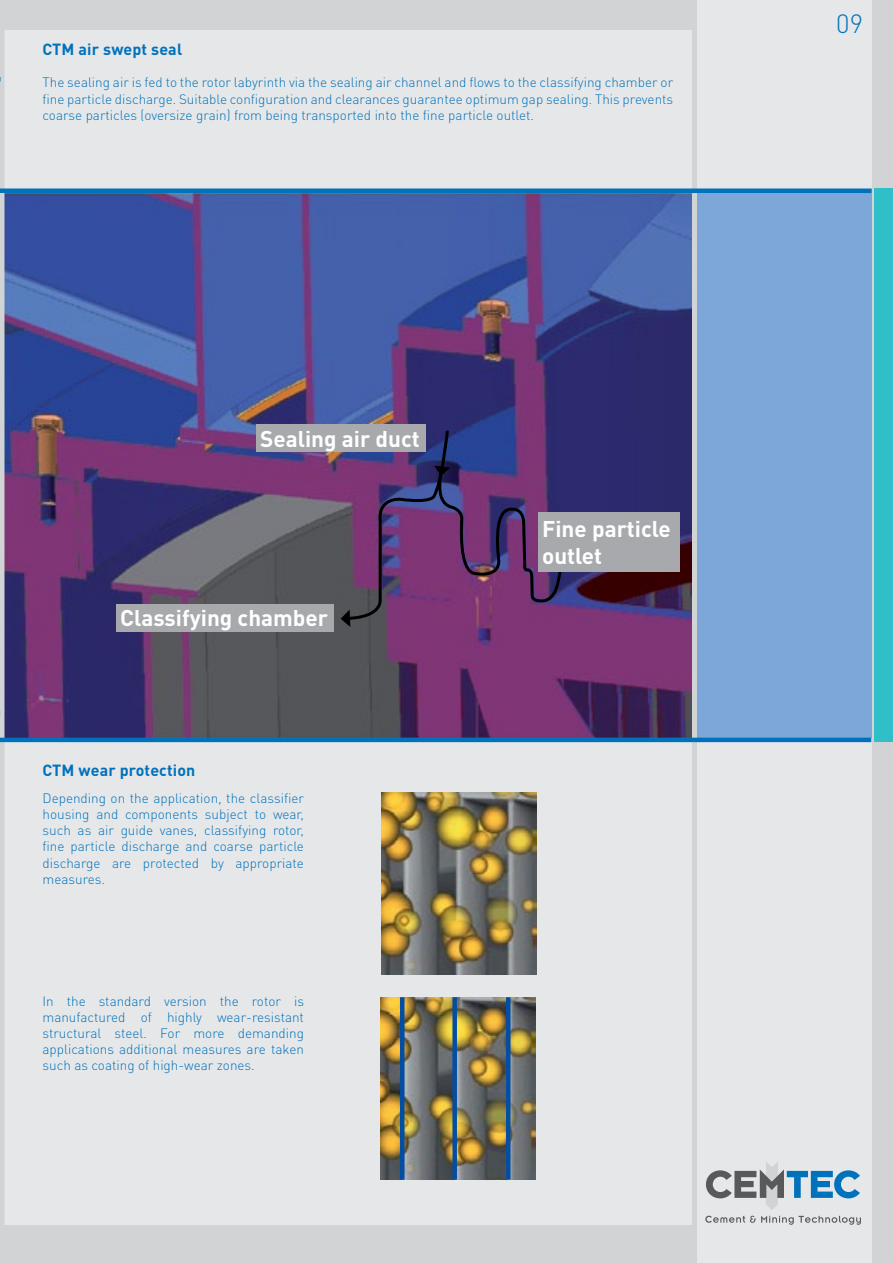
<style>
.page{position:relative;width:893px;height:1263px;background:#d1d3d4}
.page>*{position:absolute;margin:0;border:0;box-sizing:border-box;transform-origin:0 0}
.t1{font:300 26.1px "DIN Pro";color:#0072bc}
.t2{font:700 22.5px/27px "DIN Pro";color:#fff}
.t3{font:700 16.05px "DIN Pro";letter-spacing:.01em;color:#0072bc}
.t4{font:300 13.5px/16.2px "DIN Pro";color:#0072bc;text-align:justify}
</style>
<div class="page">
<div style="left:0;top:30px;width:691px;height:1195px;background:#e6e7e8"></div>
<div style="left:697px;top:0;width:175px;height:1263px;background:#e6e7e8"></div>
<svg style="left:706px;top:1162px;width:154px;height:47px"></svg>
<svg style="left:705px;top:1216px;width:156px;height:9px"></svg>
<img style="left:4px;top:193px;width:687px;height:545px">
<div style="left:697px;top:193px;width:175px;height:545px;background:#7da7d8"></div>
<hr style="left:0;top:0;width:4px;height:1263px;background:#d1d3d4">
<img style="left:381px;top:792px;width:155px;height:182px">
<img style="left:380px;top:997px;width:155px;height:182px">
<svg style="left:341px;top:428px;width:92px;height:199px;background:#653b70"></svg>
<img style="left:433px;top:193px;width:133px;height:645px">
<div style="left:116px;top:604px;width:217px;height:27px;background:#a7a9ac"></div>
<div style="left:538px;top:512px;width:141px;height:60px;background:#a7a9ac"></div>
<div style="left:256px;top:424px;width:169px;height:28px;background:#a7a9ac"></div>
<hr style="left:400px;top:997px;width:4px;height:182px;background:#034ea2">
<div style="left:452px;top:997px;width:5px;height:182px;background:#034ea2"></div>
<hr style="left:506px;top:997px;width:4px;height:182px;background:#034ea2">
<div style="left:0;top:188px;width:872px;height:5px;background:#0072bc"></div>
<hr style="left:0;top:738px;width:871px;height:4px;background:#0072bc">
<div style="left:874px;top:188px;width:19px;height:554px;background:#2fbfc8"></div>
<p class="t3" style="left:43px;top:38px;width:141px">CTM air swept seal</p>
<p class="t4" style="left:43px;top:74px;width:632px">The sealing air is fed to the rotor labyrinth via the sealing air channel and flows to the classifying chamber or fine particle discharge. Suitable configuration and clearances guarantee optimum gap sealing. This prevents coarse particles (oversize grain) from being transported into the fine particle outlet.</p>
<h2 class="t2" style="left:260px;top:424px;width:161px">Sealing air duct</h2>
<h2 class="t2" style="left:120px;top:604px;width:209px">Classifying chamber</h2>
<p class="t3" style="left:43px;top:759px;width:154px">CTM wear protection</p>
<p class="t4" style="left:43px;top:789px;width:263px">Depending on the application, the classifier housing and components subject to wear, such as air guide vanes, classifying rotor, fine particle discharge and coarse particle discharge are protected by appropriate measures.</p>
<p class="t4" style="left:43px;top:992px;width:263px">In the standard version the rotor is manufactured of highly wear-resistant structural steel. For more demanding applications additional measures are taken such as coating of high-wear zones.</p>
<h2 class="t2" style="left:542px;top:515px;width:130px">Fine particle outlet</h2>
<h1 class="t1" style="left:836px;top:6px;width:29px">09</h1>
</div>
